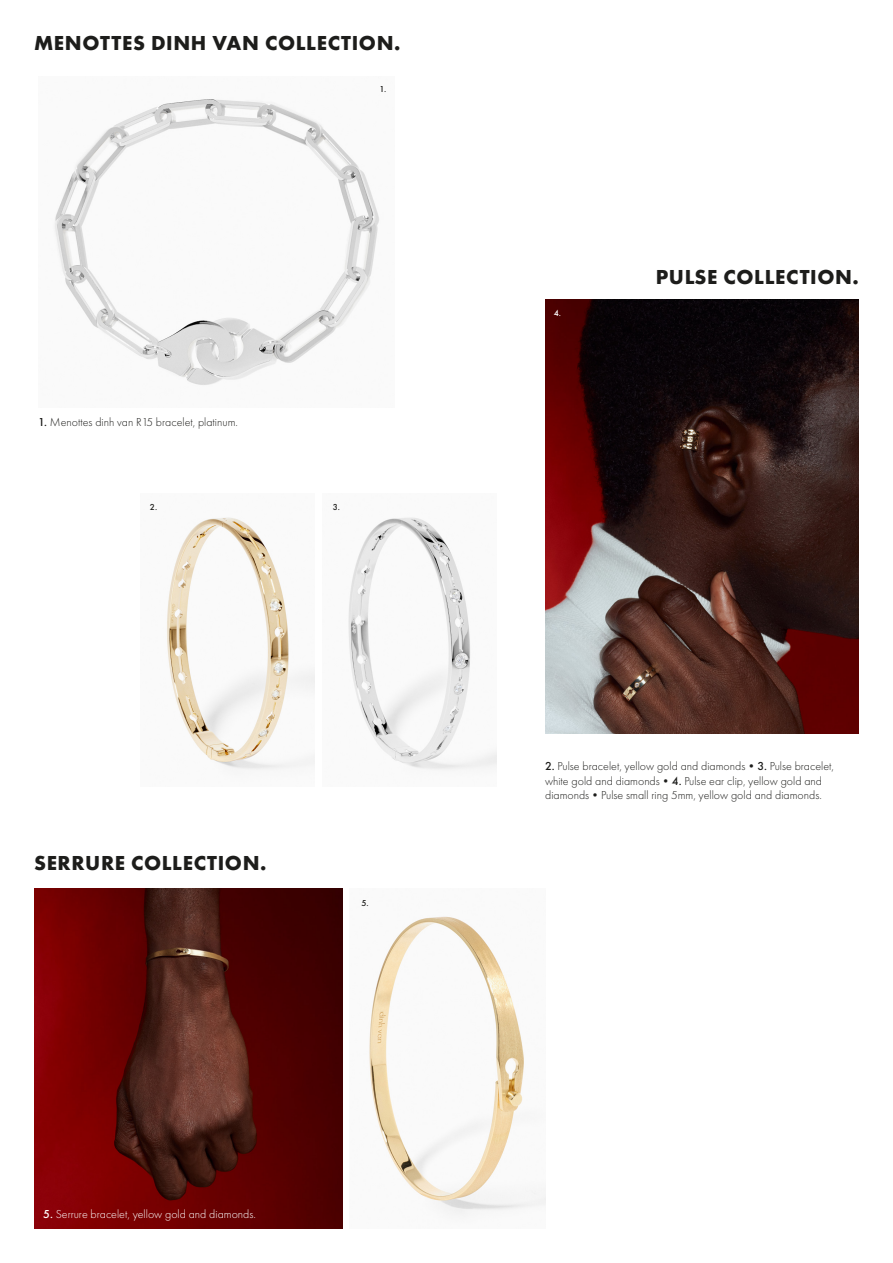
<style>
.page{position:relative;width:893px;height:1263px;background:#fff}
.page>*{position:absolute;margin:0;border:0;box-sizing:border-box;transform-origin:0 0}
.t1{font:700 21px "Futura PT";letter-spacing:.03em;color:#1d1d1b}
.t2{font:300 12px/14.4px "Futura PT";color:#1d1d1b}
.t3{font:300 12px "Futura PT";color:#fff}
.t4{font:500 9px "Futura PT";color:#1d1d1b}
.t5{font:500 9px "Futura PT";color:#fff}
.s1{font-weight:500}
</style>
<div class="page">
<img style="left:54px;top:99px;width:325px;height:286px">
<img style="left:545px;top:300px;width:314px;height:434px">
<img style="left:348px;top:517px;width:149px;height:253px">
<img style="left:167px;top:517px;width:148px;height:253px">
<img style="left:34px;top:889px;width:309px;height:340px">
<img style="left:369px;top:916px;width:176px;height:301px">
<p class="t1" style="left:34px;top:29px;width:368px">MENOTTES DINH VAN COLLECTION.</p>
<p class="t4" style="left:379px;top:83px;width:8px">1.</p>
<p class="t2" style="left:38px;top:415px;width:201px"><span class="s1">1.</span> Menottes dinh van R15 bracelet, platinum.</p>
<p class="t4" style="left:150px;top:501px;width:9px">2.</p>
<p class="t4" style="left:333px;top:501px;width:9px">3.</p>
<p class="t1" style="left:34px;top:849px;width:234px">SERRURE COLLECTION.</p>
<p class="t4" style="left:361px;top:898px;width:9px">5.</p>
<p class="t3" style="left:43px;top:1207px;width:214px"><span class="s1">5.</span> Serrure bracelet, yellow gold and diamonds.</p>
<p class="t5" style="left:554px;top:307px;width:9px">4.</p>
<p class="t1" style="left:656px;top:263px;width:205px">PULSE COLLECTION.</p>
<p class="t2" style="left:545px;top:759px;width:290px"><span class="s1">2.</span> Pulse bracelet, yellow gold and diamonds•<span class="s1">3.</span> Pulse bracelet, white gold and diamonds•<span class="s1">4.</span> Pulse ear clip, yellow gold and diamonds•Pulse small ring 5mm, yellow gold and diamonds.</p>
</div>
